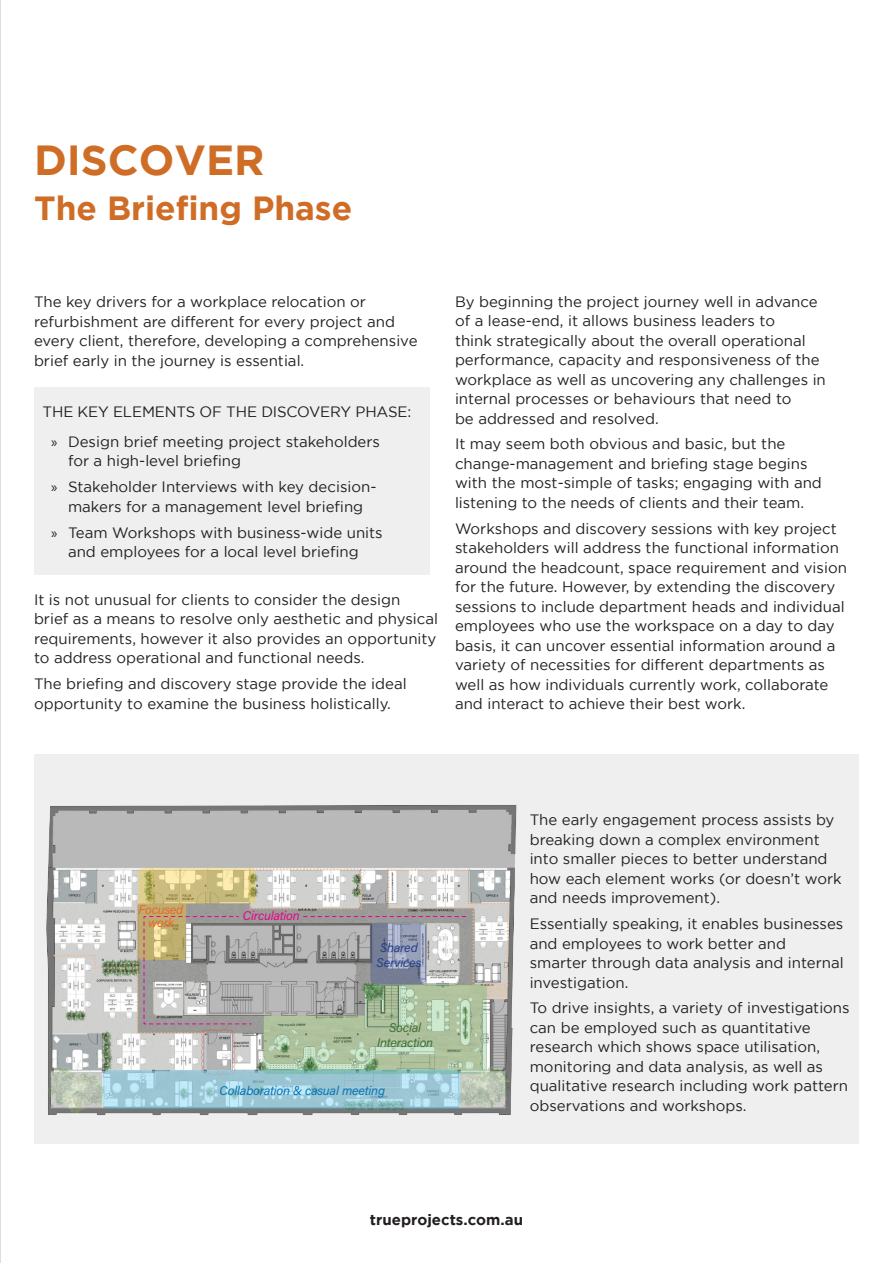
<style>
.page{position:relative;width:893px;height:1263px;background:#fff}
.page>*{position:absolute;margin:0;border:0;box-sizing:border-box;transform-origin:0 0}
.t1{font:700 42px "Gotham";color:#cf6d27}
.t2{font:700 33.45px "Gotham";color:#cf6d27}
.t3{font:15px/19.5px "Gotham";color:#231f20}
.t4{font:700 15px "Gotham";color:#231f20}
.t5{font:12.6px "Acumin Variable Concept";letter-spacing:-.015em;color:#0575b7}
.t6{font:12.6px/15.1px "Acumin Variable Concept";letter-spacing:-.015em;color:#407136;text-align:center}
.t7{font:12.6px/15.1px "Acumin Variable Concept";letter-spacing:-.015em;color:#253f8e}
.t8{font:12.6px/12.6px "Acumin Variable Concept";letter-spacing:-.015em;color:#f2622f;text-align:center}
.t9{font:12.6px "Acumin Variable Concept";letter-spacing:-.015em;color:#ed028c}
.s1{font-family:"Myriad Pro"}
</style>
<div class="page">
<div style="left:34px;top:387px;width:395px;height:187px;background:#f0efef"></div>
<div style="left:34px;top:755px;width:825px;height:389px;background:#f0efef"></div>
<hr style="left:0;top:0;width:1px;height:1263px;background:#bcbdc0">
<img style="left:46px;top:805px;width:471px;height:310px">
<svg style="left:263px;top:984px;width:224px;height:90px"></svg>
<svg style="left:103px;top:1070px;width:358px;height:39px;fill:#9bc5d3"></svg>
<svg style="left:370px;top:923px;width:56px;height:61px"></svg>
<svg style="left:138px;top:868px;width:117px;height:157px"></svg>
<svg style="left:304px;top:916px;width:162px;height:1px"></svg>
<p class="t1" style="left:34px;top:136px;width:232px">DISCOVER</p>
<p class="t2" style="left:34px;top:189px;width:320px">The Briefing Phase</p>
<p class="t3" style="left:34px;top:292px;width:385px">The key drivers for a workplace relocation or refurbishment are different for every project and every client, therefore, developing a comprehensive brief early in the journey is essential.</p>
<p class="t3" style="left:43px;top:402px;width:370px">THE KEY ELEMENTS OF THE DISCOVERY PHASE:</p>
<p class="t3" style="left:68px;top:431px;width:314px;text-indent:-17px"><span class="s1">»</span> Design brief meeting project stakeholders for a high-level briefing</p>
<p class="t3" style="left:51px;top:477px;width:327px;text-align:center"><span class="s1">»</span> Stakeholder Interviews with key decision&shy;makers for a management level briefing</p>
<p class="t3" style="left:51px;top:522px;width:333px;text-align:center"><span class="s1">»</span> Team Workshops with business-wide units and employees for a local level briefing</p>
<p class="t3" style="left:34px;top:589px;width:405px">It is not unusual for clients to consider the design brief as a means to resolve only aesthetic and physical requirements, however it also provides an opportunity to address operational and functional needs.</p>
<p class="t3" style="left:34px;top:674px;width:374px">The briefing and discovery stage provide the ideal opportunity to examine the business holistically.</p>
<p class="t3" style="left:455px;top:291px;width:372px">By beginning the project journey well in advance of a lease-end, it allows business leaders to<br>think strategically about the overall operational performance, capacity and responsiveness of the workplace as well as uncovering any challenges in internal processes or behaviours that need to<br>be addressed and resolved.</p>
<p class="t3" style="left:455px;top:434px;width:368px">It may seem both obvious and basic, but the change-management and briefing stage begins with the most-simple of tasks; engaging with and listening to the needs of clients and their team.</p>
<p class="t3" style="left:455px;top:518px;width:393px">Workshops and discovery sessions with key project stakeholders will address the functional information around the headcount, space requirement and vision for the future. However, by extending the discovery sessions to include department heads and individual employees who use the workspace on a day to day basis, it can uncover essential information around a variety of necessities for different departments as well as how individuals currently work, collaborate and interact to achieve their best work.</p>
<p class="t8" style="left:138px;top:903px;width:47px">Focused work</p>
<p class="t9" style="left:243px;top:907px;width:58px">Circulation</p>
<p class="t7" style="left:377px;top:939px;width:46px">Shared<br>Services</p>
<p class="t6" style="left:377px;top:1020px;width:58px">Social<br>Interaction</p>
<p class="t5" style="left:220px;top:1082px;width:167px">Collaboration &amp; casual meeting</p>
<p class="t3" style="left:530px;top:810px;width:313px">The early engagement process assists by breaking down a complex environment into smaller pieces to better understand how each element works (or doesn’t work and needs improvement).</p>
<p class="t3" style="left:530px;top:914px;width:316px">Essentially speaking, it enables businesses and employees to work better and smarter through data analysis and internal investigation.</p>
<p class="t3" style="left:530px;top:998px;width:321px">To drive insights, a variety of investigations can be employed such as quantitative research which shows space utilisation, monitoring and data analysis, as well as qualitative research including work pattern observations and workshops.</p>
<p class="t4" style="left:370px;top:1211px;width:155px">trueprojects.com.au</p>
</div>
